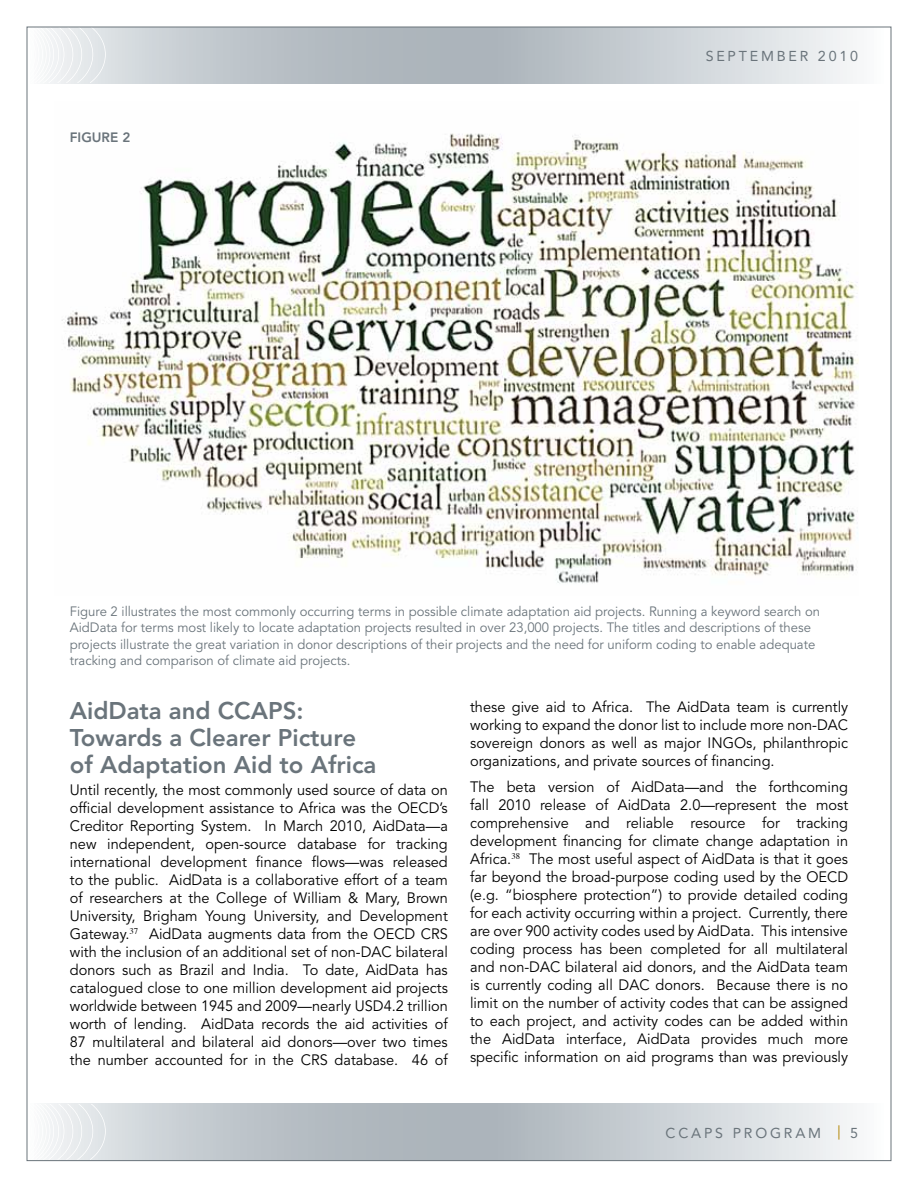
<style>
.page{position:relative;width:918px;height:1188px;background:#fff}
.page>*{position:absolute;margin:0;border:0;box-sizing:border-box;transform-origin:0 0}
.t1{font:800 24px/27px "Avenir LT Std";color:#6a747b}
.t2{font:15px/18px "Avenir LT Std";color:#000;text-align:justify}
.t3{font:14.25px "Avenir LT Std";letter-spacing:.195em;color:#6a747b}
.t4{font:13.5px/16.2px "Avenir LT Std";color:#6a747b}
.t5{font:800 13.5px "Avenir LT Std";color:#6a747b}
.s1{color:#b38808}
</style>
<div class="page">
<svg style="left:106px;top:29px;width:747px;height:54px;background:#c4cacf"></svg>
<svg style="left:106px;top:1104px;width:747px;height:55px;background:#c4cacf"></svg>
<svg style="left:26px;top:27px;width:80px;height:56px"></svg>
<svg style="left:26px;top:1104px;width:80px;height:56px"></svg>
<img style="left:62px;top:133px;width:797px;height:451px">
<p class="t5" style="left:70px;top:130px;width:62px">Figure 2</p>
<p class="t3" style="left:706px;top:48px;width:154px">SEPTEMBER 2010</p>
<p class="t4" style="left:70px;top:604px;width:752px">Figure 2 illustrates the most commonly occurring terms in possible climate adaptation aid projects. Running a keyword search on AidData for terms most likely to locate adaptation projects resulted in over 23,000 projects. The titles and descriptions of these projects illustrate the great variation in donor descriptions of their projects and the need for uniform coding to enable adequate tracking and comparison of climate aid projects.</p>
<h1 class="t1" style="left:70px;top:697px;width:308px">AidData and CCAPS:<br>Towards a Clearer Picture of Adaptation Aid to Africa</h1>
<p class="t2" style="left:70px;top:781px;width:380px">Until recently, the most commonly used source of data on official development assistance to Africa was the OECD’s Creditor Reporting System. In March 2010, AidData—a new independent, open-source database for tracking international development finance flows—was released to the public. AidData is a collaborative effort of a team of researchers at the College of William &amp; Mary, Brown University, Brigham Young University, and Development Gateway.<sup>37</sup> AidData augments data from the OECD CRS with the inclusion of an additional set of non-DAC bilateral donors such as Brazil and India. To date, AidData has catalogued close to one million development aid projects worldwide between 1945 and 2009—nearly USD4.2 trillion worth of lending. AidData records the aid activities of 87 multilateral and bilateral aid donors—over two times the number accounted for in the CRS database. 46 of</p>
<p class="t2" style="left:470px;top:698px;width:380px">these give aid to Africa. The AidData team is currently working to expand the donor list to include more non-DAC sovereign donors as well as major INGOs, philanthropic organizations, and private sources of financing.</p>
<p class="t2" style="left:470px;top:779px;width:380px">The beta version of AidData—and the forthcoming fall 2010 release of AidData 2.0—represent the most comprehensive and reliable resource for tracking development financing for climate change adaptation in Africa.<sup>38</sup> The most useful aspect of AidData is that it goes far beyond the broad-purpose coding used by the OECD (e.g. “biosphere protection”) to provide detailed coding for each activity occurring within a project. Currently, there are over 900 activity codes used by AidData. This intensive coding process has been completed for all multilateral and non-DAC bilateral aid donors, and the AidData team is currently coding all DAC donors. Because there is no limit on the number of activity codes that can be assigned to each project, and activity codes can be added within the AidData interface, AidData provides much more specific information on aid programs than was previously</p>
<p class="t3" style="left:666px;top:1125px;width:13px">CCAPS</p>
<p class="t3" style="left:733px;top:1125px;width:127px">P ROGRAM <span class="s1">|</span> 5</p>
</div>
